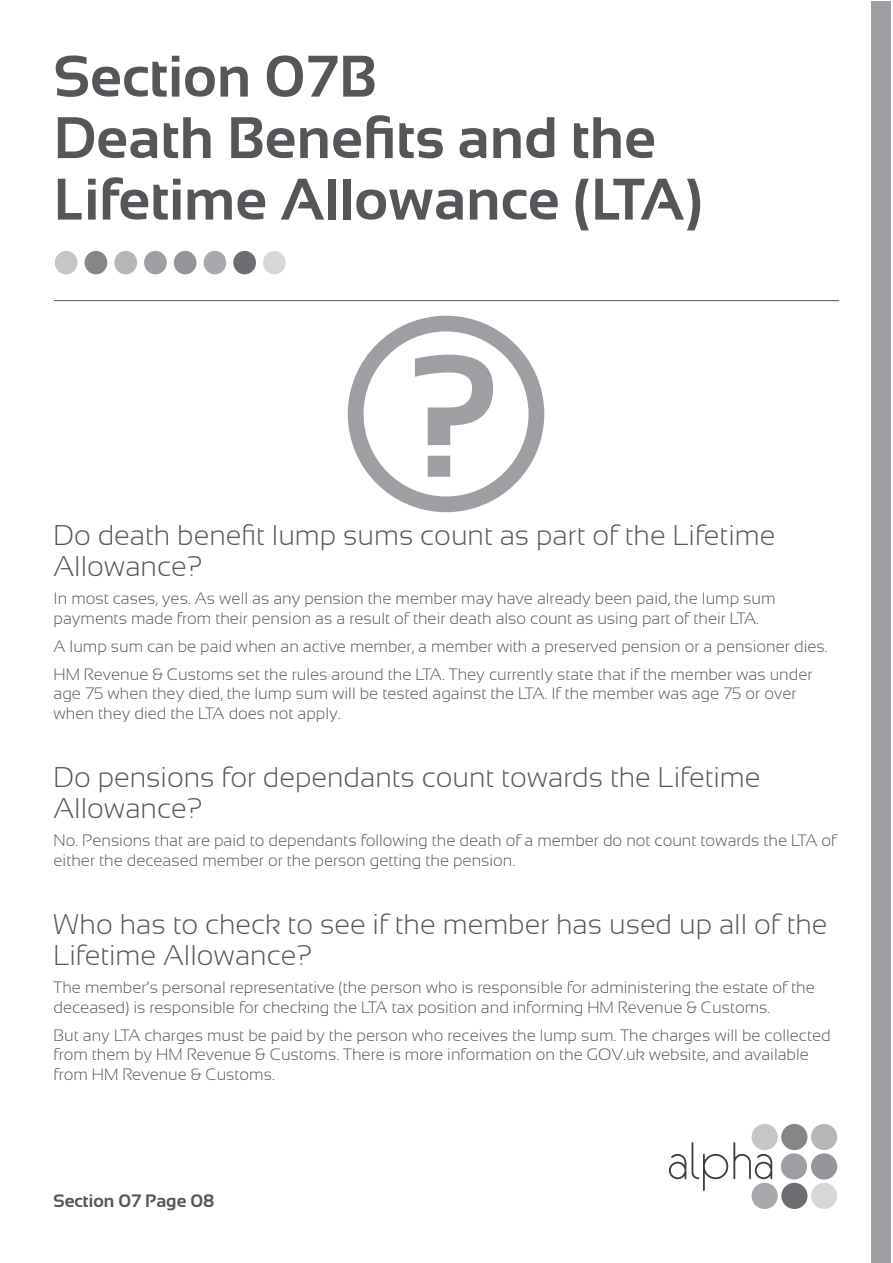
<style>
.page{position:relative;width:893px;height:1263px;background:#fff}
.page>*{position:absolute;margin:0;border:0;box-sizing:border-box;transform-origin:0 0}
.t1{font:700 174.9px "Sansation";color:#9d9fa2}
.t2{font:700 58.5px/61.5px "Sansation";color:#55565a}
.t3{font:300 28.5px/31.5px "Sansation";color:#55565a}
.t4{font:700 18px "Sansation";color:#55565a}
.t5{font:300 16.5px/19.5px "Sansation";color:#55565a}
</style>
<div class="page">
<div style="left:781px;top:1153px;width:26px;height:26px;background:#9d9fa2;border-radius:50%"></div>
<div style="left:811px;top:1153px;width:26px;height:26px;background:#939598;border-radius:50%"></div>
<div style="left:781px;top:1124px;width:26px;height:26px;background:#848688;border-radius:50%"></div>
<div style="left:811px;top:1124px;width:26px;height:26px;background:#b4b6b8;border-radius:50%"></div>
<div style="left:751px;top:1124px;width:27px;height:26px;background:#c4c6c8;border-radius:50%"></div>
<div style="left:781px;top:1183px;width:26px;height:26px;background:#6d6e71;border-radius:50%"></div>
<div style="left:811px;top:1183px;width:26px;height:26px;background:#d5d7d8;border-radius:50%"></div>
<div style="left:751px;top:1183px;width:27px;height:26px;background:#a7a9ac;border-radius:50%"></div>
<svg style="left:669px;top:1142px;width:103px;height:49px"></svg>
<hr style="left:54px;top:300px;width:785px;height:1px;background:#55565a">
<div style="left:85px;top:251px;width:22px;height:23px;background:#848688;border-radius:50%"></div>
<div style="left:144px;top:251px;width:23px;height:23px;background:#9d9fa2;border-radius:50%"></div>
<div style="left:233px;top:251px;width:23px;height:23px;background:#6d6e71;border-radius:50%"></div>
<div style="left:174px;top:251px;width:22px;height:23px;background:#939598;border-radius:50%"></div>
<div style="left:114px;top:251px;width:23px;height:23px;background:#b4b6b8;border-radius:50%"></div>
<div style="left:55px;top:251px;width:23px;height:23px;background:#c4c6c8;border-radius:50%"></div>
<div style="left:204px;top:251px;width:22px;height:23px;background:#a7a9ac;border-radius:50%"></div>
<div style="left:263px;top:251px;width:23px;height:23px;background:#d5d7d8;border-radius:50%"></div>
<div style="left:871px;top:1px;width:20px;height:1261px;background:#9d9fa2"></div>
<div style="left:348px;top:316px;width:196px;height:196px;border:16px solid #9d9fa2;border-radius:50%"></div>
<h2 class="t2" style="left:54px;top:46px;width:651px">Section 07B<br>Death Benefits and the<br>Lifetime Allowance (LTA)</h2>
<h1 class="t1" style="left:406px;top:318px;width:97px">?</h1>
<h3 class="t3" style="left:54px;top:519px;width:723px">Do death benefit lump sums count as part of the Lifetime<br>Allowance?</h3>
<p class="t5" style="left:54px;top:588px;width:723px">In most cases, yes. As well as any pension the member may have already been paid, the lump sum payments made from their pension as a result of their death also count as using part of their LTA.</p>
<p class="t5" style="left:54px;top:632px;width:776px;line-height:28px">A lump sum can be paid when an active member, a member with a preserved pension or a pensioner dies.<br>HM Revenue &amp; Customs set the rules around the LTA. They currently state that if the member was under</p>
<p class="t5" style="left:54px;top:683px;width:744px">age 75 when they died, the lump sum will be tested against the LTA. If the member was age 75 or over when they died the LTA does not apply.</p>
<h3 class="t3" style="left:54px;top:761px;width:708px">Do pensions for dependants count towards the Lifetime<br>Allowance?</h3>
<p class="t5" style="left:54px;top:831px;width:784px">No. Pensions that are paid to dependants following the death of a member do not count towards the LTA of either the deceased member or the person getting the pension.</p>
<h3 class="t3" style="left:54px;top:908px;width:775px">Who has to check to see if the member has used up all of the<br>Lifetime Allowance?</h3>
<p class="t5" style="left:54px;top:978px;width:763px">The member’s personal representative (the person who is responsible for administering the estate of the deceased) is responsible for checking the LTA tax position and informing HM Revenue &amp; Customs.</p>
<p class="t5" style="left:54px;top:1025px;width:779px">But any LTA charges must be paid by the person who receives the lump sum. The charges will be collected from them by HM Revenue &amp; Customs. There is more information on the GOV.uk website, and available from HM Revenue &amp; Customs.</p>
<p class="t4" style="left:54px;top:1190px;width:162px">Section 07 Page 08</p>
</div>
